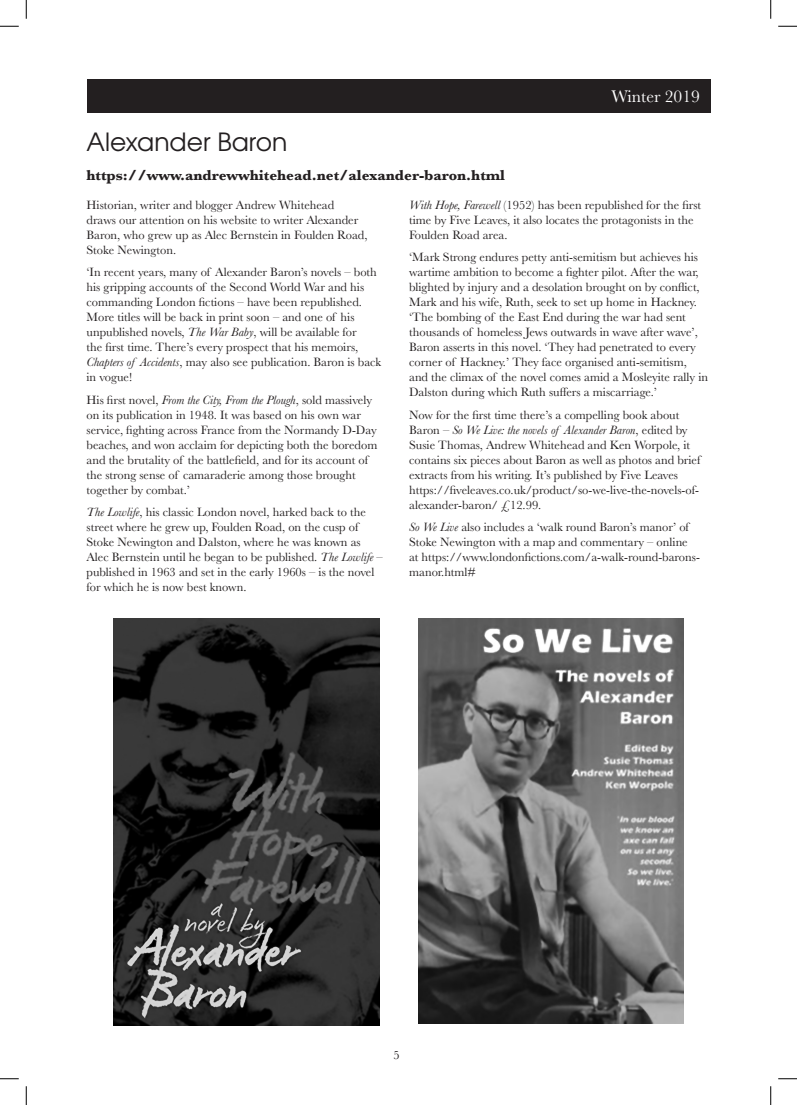
<style>
.page{position:relative;width:797px;height:1105px;background:#fff}
.page>*{position:absolute;margin:0;border:0;box-sizing:border-box;transform-origin:0 0}
.title_span{font:25px "Te X Gyre Adventor";color:#231f20}
.t1{font:17.5px "Baskerville";color:#fff}
.sub_head_span{font:700 15px "Baskerville";color:#231f20}
.t2{font:12.5px/15px "Baskerville";color:#231f20}
.s1{font-style:italic}
</style>
<div class="page">
<div style="left:86px;top:79px;width:624px;height:34px;background:#231f20"></div>
<img style="left:114px;top:618px;width:266px;height:407px">
<img style="left:418px;top:618px;width:265px;height:405px">
<svg style="left:0;top:25px;width:19px;height:2px"></svg>
<svg style="left:778px;top:25px;width:19px;height:2px"></svg>
<svg style="left:0;top:1078px;width:19px;height:1px"></svg>
<svg style="left:778px;top:1078px;width:19px;height:1px"></svg>
<svg style="left:25px;top:0;width:2px;height:19px"></svg>
<svg style="left:25px;top:1086px;width:2px;height:19px"></svg>
<svg style="left:770px;top:0;width:1px;height:19px"></svg>
<svg style="left:770px;top:1086px;width:1px;height:19px"></svg>
<h2 class="t1" style="left:611px;top:85px;width:90px">Winter 2019</h2>
<p class="title_span" style="left:86px;top:122px;width:202px">Alexander Baron</p>
<p class="sub_head_span" style="left:86px;top:165px;width:420px">https://www.andrewwhitehead.net/alexander-baron.html</p>
<p class="t2" style="left:86px;top:198px;width:282px">Historian, writer and blogger Andrew Whitehead<br>draws our attention on his website to writer Alexander Baron, who grew up as Alec Bernstein in Foulden Road, Stoke Newington.</p>
<p class="t2" style="left:86px;top:265px;width:296px">‘In recent years, many of Alexander Baron’s novels – both his gripping accounts of the Second World War and his commanding London fictions – have been republished.<br>More titles will be back in print soon – and one of his unpublished novels, <span class="s1">The War Baby</span>, will be available for<br>the first time. There’s every prospect that his memoirs, <span class="s1">Chapters of Accidents</span>, may also see publication. Baron is back in vogue!</p>
<p class="t2" style="left:86px;top:392px;width:292px">His first novel, <span class="s1">From the City, From the Plough</span>, sold massively on its publication in 1948. It was based on his own war service, fighting across France from the Normandy D-Day beaches, and won acclaim for depicting both the boredom and the brutality of the battlefield, and for its account of the strong sense of camaraderie among those brought together by combat.’</p>
<p class="t2" style="left:86px;top:504px;width:298px"><span class="s1">The Lowlife</span>, his classic London novel, harked back to the street where he grew up, Foulden Road, on the cusp of Stoke Newington and Dalston, where he was known as Alec Bernstein until he began to be published. <span class="s1">The Lowlife</span> – published in 1963 and set in the early 1960s – is the novel for which he is now best known.</p>
<p class="t2" style="left:409px;top:198px;width:294px"><span class="s1">With Hope, Farewell</span> (1952) has been republished for the first time by Five Leaves, it also locates the protagonists in the<br>Foulden Road area.</p>
<p class="t2" style="left:409px;top:250px;width:300px">‘Mark Strong endures petty anti-semitism but achieves his wartime ambition to become a fighter pilot. After the war, blighted by injury and a desolation brought on by conflict, Mark and his wife, Ruth, seek to set up home in Hackney. ‘The bombing of the East End during the war had sent thousands of homeless Jews outwards in wave after wave’, Baron asserts in this novel. ‘They had penetrated to every corner of Hackney.’ They face organised anti-semitism, and the climax of the novel comes amid a Mosleyite rally in Dalston during which Ruth suffers a miscarriage.’</p>
<p class="t2" style="left:409px;top:407px;width:293px">Now for the first time there’s a compelling book about Baron – <span class="s1">So We Live: the novels of Alexander Baron</span>, edited by Susie Thomas, Andrew Whitehead and Ken Worpole, it contains six pieces about Baron as well as photos and brief extracts from his writing. It’s published by Five Leaves https://fiveleaves.co.uk/product/so-we-live-the-novels-of&shy;alexander-baron/ £12.99.</p>
<p class="t2" style="left:409px;top:519px;width:292px"><span class="s1">So We Live</span> also includes a ‘walk round Baron’s manor’ of Stoke Newington with a map and commentary – online at https://www.londonfictions.com/a-walk-round-barons&shy;manor.html#</p>
<p class="t2" style="left:393px;top:1047px;width:8px">5</p>
</div>
